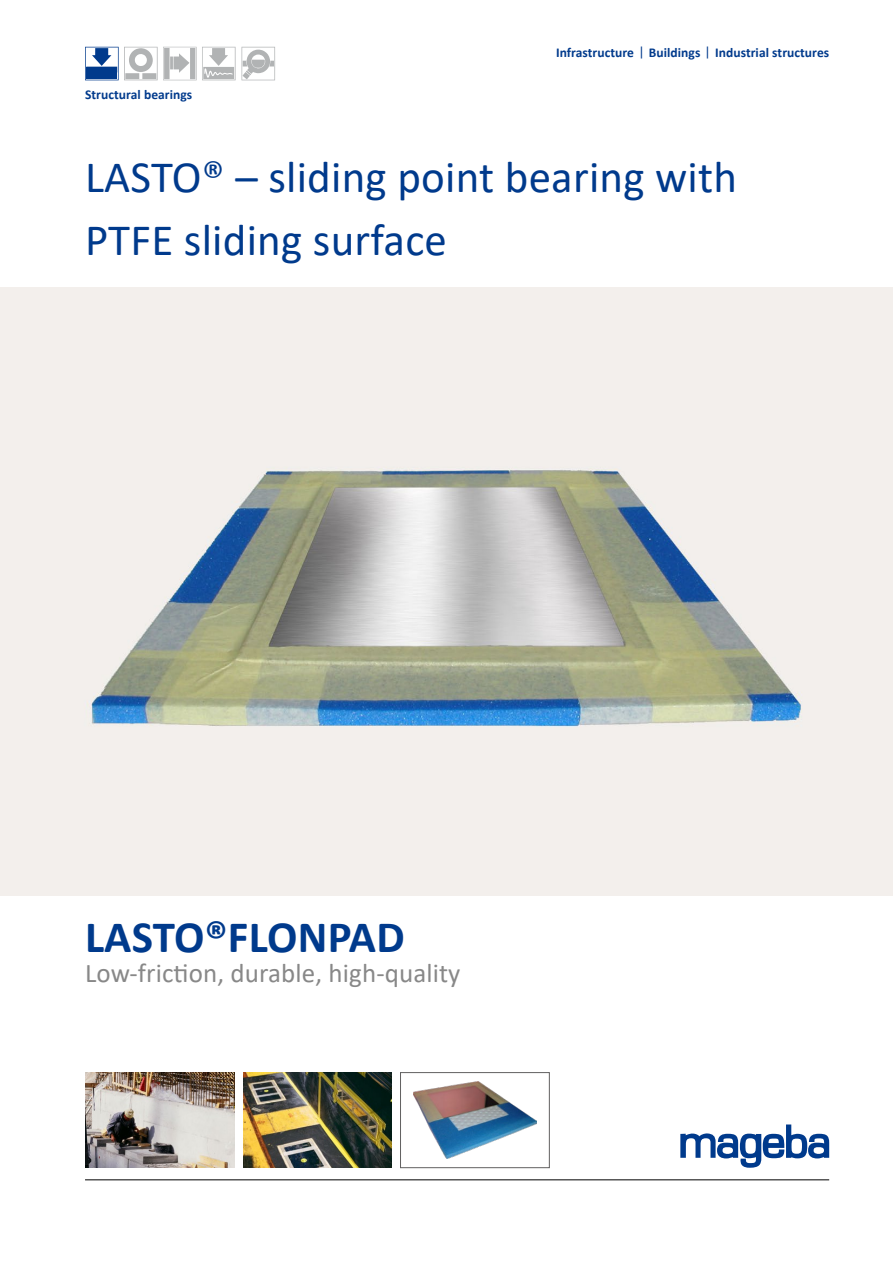
<style>
.page{position:relative;width:893px;height:1263px;background:#fff}
.page>*{position:absolute;margin:0;border:0;box-sizing:border-box;transform-origin:0 0}
.t1{font:45px/63px "Calibri";letter-spacing:.005em;color:#003a8c}
.t2{font:700 45px "Calibri";letter-spacing:.005em;color:#003a8c}
.t3{font:27px "Calibri";letter-spacing:.005em;color:#888}
.t4{font:700 13.5px "Calibri";letter-spacing:.005em;color:#003a8c}
.s1{font-weight:400}
</style>
<div class="page">
<hr style="left:85px;top:1179px;width:744px;height:1px;background:#000">
<img style="left:0;top:287px;width:893px;height:609px">
<img style="left:413px;top:1081px;width:123px;height:78px">
<div style="left:400px;top:1072px;width:149px;height:96px;border:1px solid #616060"></div>
<img style="left:243px;top:1072px;width:149px;height:96px">
<img style="left:86px;top:1072px;width:149px;height:96px">
<svg style="left:680px;top:1124px;width:149px;height:44px"></svg>
<svg style="left:85px;top:47px;width:151px;height:33px"></svg>
<svg style="left:242px;top:47px;width:34px;height:33px"></svg>
<svg style="left:242px;top:72px;width:8px;height:7px"></svg>
<p class="t4" style="left:85px;top:85px;width:109px">Structural bearings</p>
<p class="t4" style="left:556px;top:43px;width:275px">Infrastructure <span class="s1">|</span> Buildings <span class="s1">|</span> Industrial structures</p>
<h1 class="t1" style="left:85px;top:145px;width:653px">LASTO® – sliding point bearing with<br>PTFE sliding surface</h1>
<h1 class="t2" style="left:85px;top:905px;width:321px">LASTO®FLONPAD</h1>
<h2 class="t3" style="left:85px;top:954px;width:377px">Low-friction, durable, high-quality</h2>
</div>
